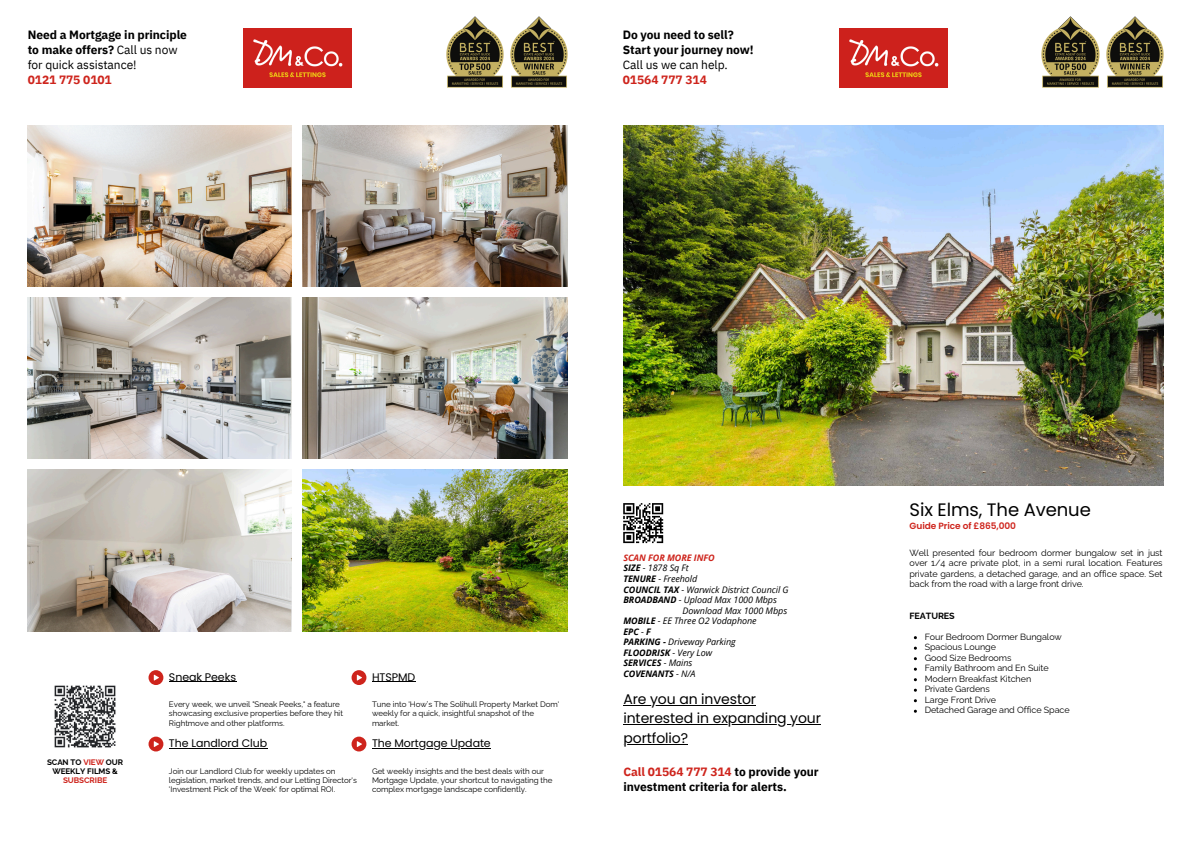
<style>
.page{position:relative;width:1191px;height:843px;background:#fff}
.page>*{position:absolute;margin:0;border:0;box-sizing:border-box;transform-origin:0 0}
.t1{font:18px "Poppins";letter-spacing:-.005em;color:#000}
.t2{font:14px "Poppins";letter-spacing:-.005em;color:#000}
.t3{font:700 12px/15px "IBM Plex Sans";letter-spacing:-.005em;color:#000}
.t4{font:11px "Poppins";letter-spacing:-.005em;color:#000}
.t5{font:9px/10.5px "Raleway";letter-spacing:-.005em;color:#000;text-align:justify}
.t6{font:italic 9px "Open Sans";letter-spacing:-.005em;color:#000}
.t7{font:italic 700 9px "Open Sans";letter-spacing:-.005em;color:#000}
.t8{font:600 9px "Poppins";letter-spacing:-.005em;color:#ce241c}
.t9{font:italic 700 9px "Open Sans";letter-spacing:-.005em;color:#ce241c}
.t10{font:700 9px "Raleway";letter-spacing:-.005em;color:#000}
.t11{font:8px/9.3px "Raleway";letter-spacing:-.005em;color:#000}
.t12{font:700 8px/9.3px "Raleway";letter-spacing:-.005em;color:#000;text-align:center}
.s1{font-weight:400}
.s2{color:#ce241c}
.s3{font-weight:700}
</style>
<div class="page">
<img style="left:28px;top:125px;width:264px;height:161px">
<img style="left:28px;top:297px;width:264px;height:162px">
<img style="left:28px;top:470px;width:264px;height:161px">
<img style="left:303px;top:125px;width:264px;height:161px">
<img style="left:303px;top:297px;width:264px;height:162px">
<img style="left:303px;top:470px;width:264px;height:161px">
<img style="left:243px;top:28px;width:108px;height:59px">
<svg style="left:148px;top:670px;width:15px;height:14px"></svg>
<svg style="left:351px;top:670px;width:15px;height:14px"></svg>
<svg style="left:148px;top:736px;width:15px;height:15px"></svg>
<svg style="left:351px;top:736px;width:15px;height:15px"></svg>
<img style="left:446px;top:16px;width:58px;height:72px">
<img style="left:510px;top:16px;width:58px;height:72px">
<img style="left:623px;top:125px;width:539px;height:360px">
<img style="left:839px;top:28px;width:108px;height:59px">
<img style="left:1041px;top:16px;width:59px;height:72px">
<img style="left:1106px;top:16px;width:58px;height:72px">
<img style="left:54px;top:685px;width:62px;height:63px">
<hr style="left:372px;top:681px;width:43px;height:1px;background:#000">
<hr style="left:372px;top:747px;width:118px;height:1px;background:#000">
<hr style="left:169px;top:681px;width:67px;height:1px;background:#000">
<hr style="left:169px;top:747px;width:98px;height:1px;background:#000">
<svg style="left:623px;top:503px;width:40px;height:40px"></svg>
<hr style="left:623px;top:704px;width:133px;height:1px;background:#000">
<hr style="left:623px;top:724px;width:197px;height:1px;background:#000">
<hr style="left:623px;top:743px;width:65px;height:1px;background:#000">
<h5 class="t3" style="left:28px;top:27px;width:161px">Need a Mortgage in principle to make offers? <span class="s1">Call us now for quick assistance!<br></span><span class="s2">0121 775 0101</span></h5>
<p class="t3" style="left:622px;top:27px;width:132px">Do you need to sell?<br>Start your journey now!<br><span class="s1">Call us we can help.<br></span><span class="s2">01564 777 314</span></p>
<p class="t1" style="left:909px;top:497px;width:183px">Six Elms, The Avenue</p>
<p class="t8" style="left:909px;top:519px;width:108px">Guide Price of £865,000</p>
<p class="t4" style="left:169px;top:668px;width:69px">Sneak Peeks</p>
<p class="t4" style="left:372px;top:668px;width:45px">HTSPMD</p>
<h5 class="t9" style="left:623px;top:551px;width:93px">SCAN FOR MORE INFO</h5>
<p class="t6" style="left:623px;top:561px;width:67px"><span class="s3">SIZE</span> - 1878 Sq Ft</p>
<p class="t6" style="left:623px;top:572px;width:75px"><span class="s3">TENURE</span> - Freehold</p>
<p class="t6" style="left:623px;top:582px;width:167px"><span class="s3">COUNCIL TAX</span> - Warwick District Council G</p>
<p class="t6" style="left:623px;top:593px;width:155px"><span class="s3">BROADBAND</span> - Upload Max 1000 Mbps</p>
<p class="t6" style="left:682px;top:603px;width:106px">Download Max 1000 Mbps</p>
<p class="t6" style="left:623px;top:614px;width:135px"><span class="s3">MOBILE</span> - EE Three O2 Vodaphone</p>
<p class="t7" style="left:623px;top:624px;width:29px">EPC <span class="s1">-</span> F</p>
<p class="t6" style="left:623px;top:635px;width:114px"><span class="s3">PARKING -</span> Driveway Parking</p>
<p class="t7" style="left:623px;top:645px;width:90px">FLOODRISK <span class="s1">- Very Low</span></p>
<p class="t7" style="left:623px;top:656px;width:70px">SERVICES <span class="s1">- Mains</span></p>
<p class="t7" style="left:623px;top:666px;width:74px">COVENANTS <span class="s1">- N/A</span></p>
<p class="t11" style="left:169px;top:699px;width:175px">Every week, we unveil "Sneak Peeks," a feature showcasing exclusive properties before they hit<br>Rightmove and other platforms.</p>
<p class="t4" style="left:169px;top:735px;width:100px">The Landlord Club</p>
<h3 class="t12" style="left:47px;top:757px;width:78px">SCAN TO <span class="s2">VIEW</span> OUR<br>WEEKLY FILMS &amp;<br><span class="s2">SUBSCRIBE</span></h3>
<p class="t11" style="left:169px;top:765px;width:189px">Join our Landlord Club for weekly updates on legislation, market trends, and our Letting Director's 'Investment Pick of the Week' for optimal ROI.</p>
<p class="t11" style="left:372px;top:699px;width:189px">Tune into 'How’s The Solihull Property Market Dom' weekly for a quick, insightful snapshot of the market.</p>
<h5 class="t4" style="left:372px;top:735px;width:120px">The Mortgage Update</h5>
<h5 class="t11" style="left:372px;top:765px;width:182px">Get weekly insights and the best deals with our<br>Mortgage Update, your shortcut to navigating the complex mortgage landscape confidently.</h5>
<p class="t2" style="left:623px;top:689px;width:134px">Are you an investor</p>
<p class="t2" style="left:623px;top:708px;width:199px">interested in expanding your</p>
<p class="t2" style="left:623px;top:728px;width:66px">portfolio?</p>
<p class="t3" style="left:623px;top:763px;width:197px"><span class="s2">Call 01564 777 314</span> to provide your investment criteria for alerts.</p>
<h2 class="t5" style="left:909px;top:547px;width:255px">Well presented four bedroom dormer bungalow set in just over 1/4 acre private plot, in a semi rural location. Features private gardens, a detached garage, and an office space. Set back from the road with a large front drive.</h2>
<h1 class="t10" style="left:909px;top:610px;width:47px">FEATURES</h1>
<p class="t5" style="left:924px;top:631px;width:139px">Four Bedroom Dormer Bungalow</p>
<p class="t5" style="left:924px;top:641px;width:73px">Spacious Lounge</p>
<h6 class="t5" style="left:924px;top:652px;width:88px">Good Size Bedrooms</h6>
<p class="t5" style="left:924px;top:662px;width:126px">Family Bathroom and En Suite</p>
<p class="t5" style="left:924px;top:673px;width:108px">Modern Breakfast Kitchen</p>
<p class="t5" style="left:924px;top:683px;width:67px">Private Gardens</p>
<p class="t5" style="left:924px;top:694px;width:73px">Large Front Drive</p>
<p class="t5" style="left:924px;top:704px;width:146px">Detached Garage and Office Space</p>
</div>
